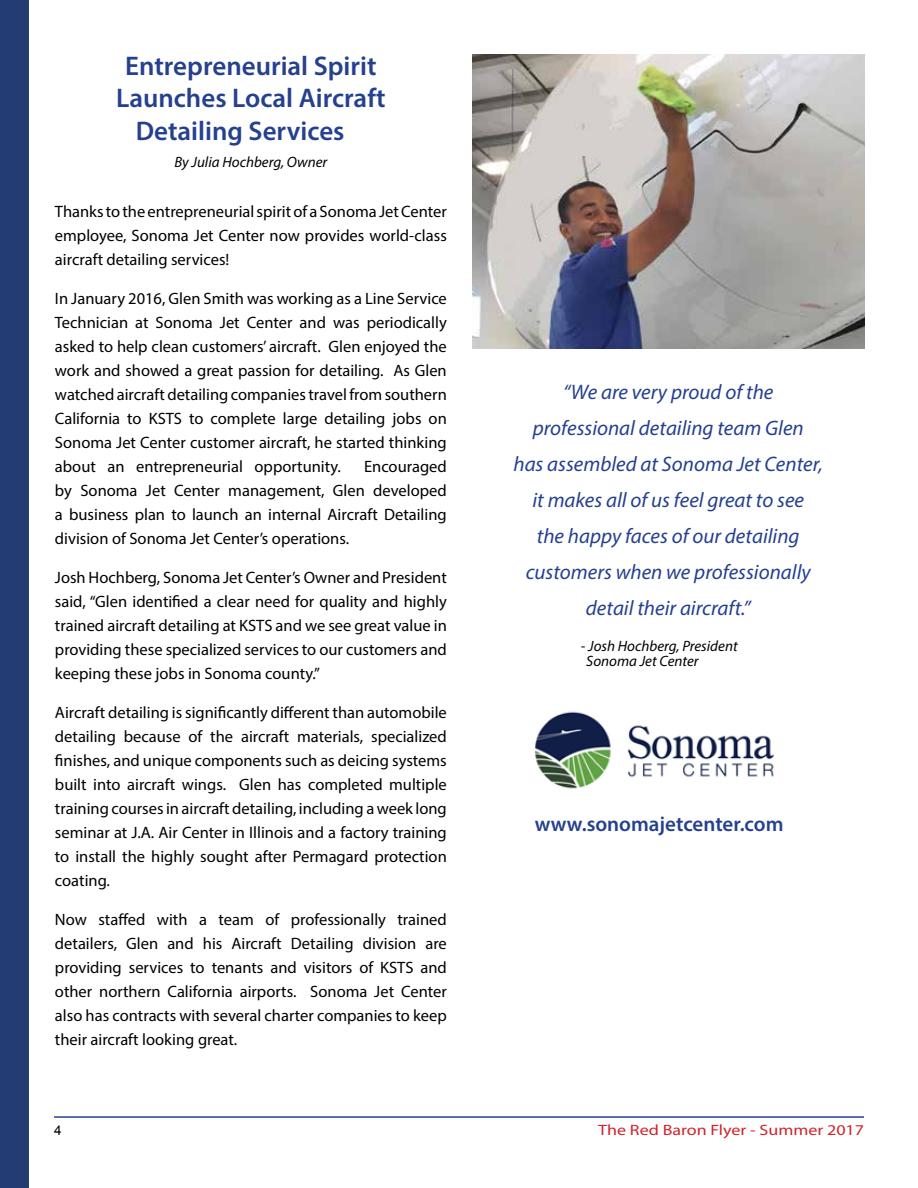
<style>
.page{position:relative;width:918px;height:1188px;background:#fff}
.page>*{position:absolute;margin:0;border:0;box-sizing:border-box;transform-origin:0 0}
.t1{font:600 27px "Myriad Pro";color:#25408f}
.t2{font:italic 21px/36px "Myriad Pro";color:#25408f;text-align:center}
.t3{font:600 21px "Myriad Pro";color:#25408f}
.t4{font:16.5px/24px "Myriad Pro";color:#000;text-align:justify}
.t5{font:italic 15px/15px "Myriad Pro";color:#000}
.t6{font:15px "Myriad Pro";color:#d0232a;scale:1.2 1}
.t7{font:13.5px "Arial";color:#000}
</style>
<div class="page">
<hr style="left:54px;top:1116px;width:810px;height:2px;background:#25408f">
<div style="left:0;top:0;width:29px;height:1188px;background:#233d72"></div>
<img style="left:473px;top:55px;width:391px;height:294px">
<img style="left:535px;top:711px;width:239px;height:78px">
<h1 class="t1" style="left:125px;top:49px;width:253px">Entrepreneurial Spirit</h1>
<h1 class="t1" style="left:116px;top:81px;width:271px">Launches Local Aircraft</h1>
<h1 class="t1" style="left:136px;top:113px;width:210px">Detailing Services</h1>
<p class="t5" style="left:174px;top:154px;width:155px">By Julia Hochberg, Owner</p>
<p class="t4" style="left:55px;top:199px;width:393px">Thanks to the entrepreneurial spirit of a Sonoma Jet Center employee, Sonoma Jet Center now provides world-class aircraft detailing services!</p>
<p class="t4" style="left:55px;top:286px;width:393px">In January 2016, Glen Smith was working as a Line Service Technician at Sonoma Jet Center and was periodically asked to help clean customers’ aircraft. Glen enjoyed the work and showed a great passion for detailing. As Glen watched aircraft detailing companies travel from southern California to KSTS to complete large detailing jobs on Sonoma Jet Center customer aircraft, he started thinking about an entrepreneurial opportunity.</p>
<p class="t4" style="left:55px;top:454px;width:393px;text-indent:309px">Encouraged by Sonoma Jet Center management, Glen developed a business plan to launch an internal Aircraft Detailing division of Sonoma Jet Center’s operations.</p>
<p class="t4" style="left:55px;top:565px;width:393px">Josh Hochberg, Sonoma Jet Center’s Owner and President said, “Glen identified a clear need for quality and highly trained aircraft detailing at KSTS and we see great value in providing these specialized services to our customers and keeping these jobs in Sonoma county.”</p>
<p class="t4" style="left:55px;top:700px;width:393px">Aircraft detailing is significantly different than automobile detailing because of the aircraft materials, specialized finishes, and unique components such as deicing systems built into aircraft wings. Glen has completed multiple training courses in aircraft detailing, including a week long seminar at J.A. Air Center in Illinois and a factory training to install the highly sought after Permagard protection coating.</p>
<p class="t4" style="left:55px;top:907px;width:393px">Now staffed with a team of professionally trained detailers, Glen and his Aircraft Detailing division are providing services to tenants and visitors of KSTS and other northern California airports. Sonoma Jet Center also has contracts with several charter companies to keep their aircraft looking great.</p>
<p class="t2" style="left:513px;top:374px;width:311px">“We are very proud of the professional detailing team Glen<br>has assembled at Sonoma Jet Center, it makes all of us feel great to see<br>the happy faces of our detailing customers when we professionally detail their aircraft.”</p>
<p class="t5" style="left:586px;top:638px;width:153px;text-indent:-5px">- Josh Hochberg, President<br>Sonoma Jet Center</p>
<p class="t3" style="left:535px;top:811px;width:250px">www.sonomajetcenter.com</p>
<p class="t7" style="left:54px;top:1122px;width:9px">4</p>
<p class="t6" style="left:598px;top:1121px;width:223px">The Red Baron Flyer - Summer 2017</p>
</div>
